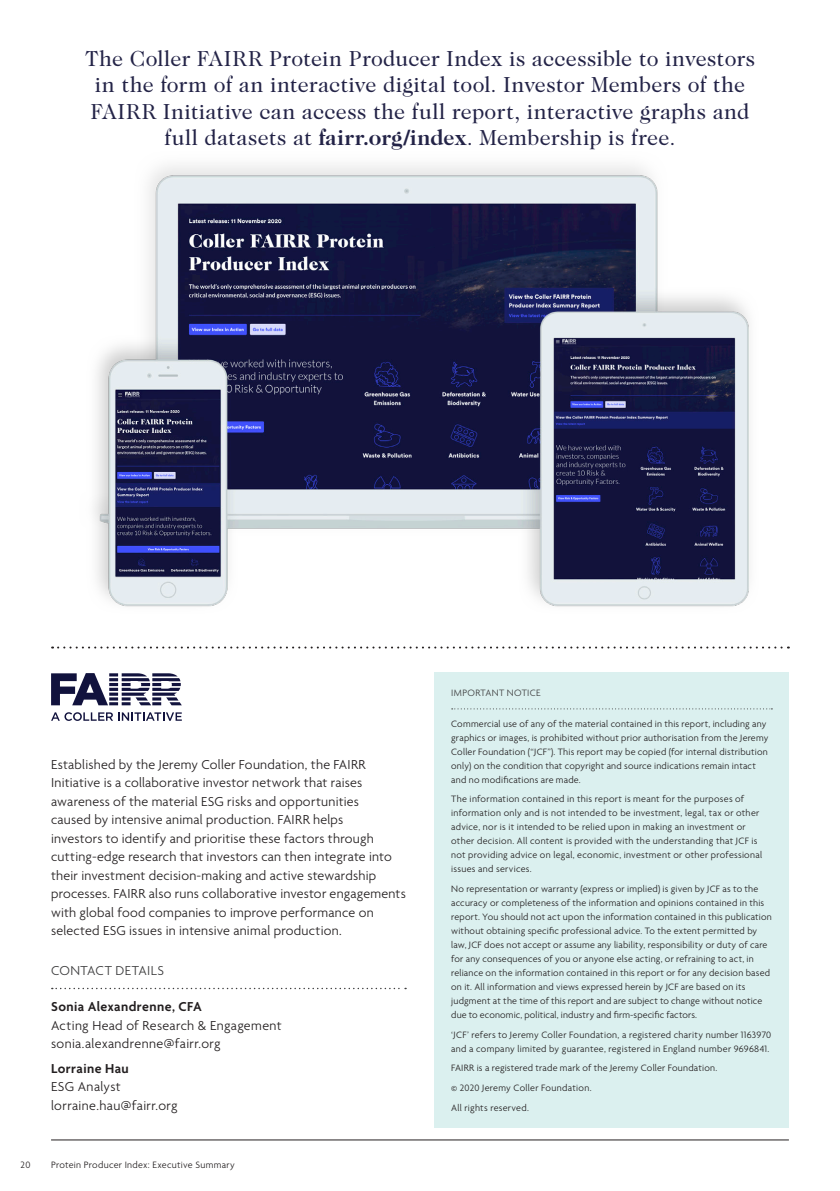
<style>
.page{position:relative;width:840px;height:1191px;background:#fff}
.page>*{position:absolute;margin:0;border:0;box-sizing:border-box;transform-origin:0 0}
.t1{font:22px/26.4px "Caslon 224 Std";letter-spacing:.01em;color:#232347;text-align:center}
.body{font:300 14px/18.4px "Agenda";letter-spacing:.015em;color:#231f20}
.body-2{font:600 14px/18.4px "Agenda";letter-spacing:.03em;color:#231f20}
.t2{font:300 14px "Agenda";letter-spacing:.035em;color:#3e3e3f}
.body-3{font:300 10px/14px "Agenda";letter-spacing:.025em;color:#231f20}
.t3{font:300 10px "Agenda";letter-spacing:.035em;color:#3e3e3f}
.s1{font-weight:700}
.s2{font-weight:600}
.s3{font-weight:300}
</style>
<div class="page">
<hr style="left:51px;top:1139px;width:737px;height:1px;background:#231f20">
<svg style="left:51px;top:673px;width:131px;height:32px"></svg>
<svg style="left:51px;top:712px;width:131px;height:9px"></svg>
<div style="left:434px;top:672px;width:354px;height:455px;background:#dbf0ef"></div>
<svg style="left:451px;top:708px;width:321px;height:1px"></svg>
<svg style="left:52px;top:987px;width:354px;height:2px"></svg>
<svg style="left:52px;top:646px;width:736px;height:2px"></svg>
<img style="left:94px;top:165px;width:655px;height:442px">
<h2 class="t1" style="left:85px;top:45px;width:671px">The Coller FAIRR Protein Producer Index is accessible to investors in the form of an interactive digital tool. Investor Members of the FAIRR Initiative can access the full report, interactive graphs and full datasets at <span class="s1">fairr.org/index</span>. Membership is free.</h2>
<p class="body" style="left:51px;top:756px;width:356px">Established by the Jeremy Coller Foundation, the FAIRR Initiative is a collaborative investor network that raises awareness of the material ESG risks and opportunities<br>caused by intensive animal production. FAIRR helps<br>investors to identify and prioritise these factors through cutting-edge research that investors can then integrate into their investment decision-making and active stewardship processes. FAIRR also runs collaborative investor engagements with global food companies to improve performance on selected ESG issues in intensive animal production.</p>
<h3 class="t2" style="left:51px;top:962px;width:114px">CONTACT DETAILS</h3>
<p class="body" style="left:51px;top:998px;width:232px"><span class="s2">Sonia Alexandrenne, CFA<br></span>Acting Head of Research &amp; Engagement</p>
<p class="body" style="left:51px;top:1035px;width:171px">sonia.alexandrenne@fairr.org</p>
<p class="body-2" style="left:51px;top:1059px;width:79px">Lorraine Hau<br><span class="s3">ESG Analyst</span></p>
<p class="body" style="left:51px;top:1096px;width:128px">lorraine.hau@fairr.org</p>
<p class="body-3" style="left:21px;top:1158px;width:11px">20</p>
<p class="body-3" style="left:51px;top:1158px;width:185px">Protein Producer Index: Executive Summary</p>
<h3 class="t3" style="left:451px;top:687px;width:91px">IMPORTANT NOTICE</h3>
<p class="body-3" style="left:451px;top:717px;width:318px">Commercial use of any of the material contained in this report, including any graphics or images, is prohibited without prior authorisation from the Jeremy Coller Foundation (“JCF”). This report may be copied (for internal distribution only) on the condition that copyright and source indications remain intact and no modifications are made.</p>
<p class="body-3" style="left:451px;top:792px;width:312px">The information contained in this report is meant for the purposes of information only and is not intended to be investment, legal, tax or other advice, nor is it intended to be relied upon in making an investment or other decision. All content is provided with the understanding that JCF is not providing advice on legal, economic, investment or other professional issues and services.</p>
<p class="body-3" style="left:451px;top:882px;width:322px">No representation or warranty (express or implied) is given by JCF as to the accuracy or completeness of the information and opinions contained in this report. You should not act upon the information contained in this publication without obtaining specific professional advice. To the extent permitted by law, JCF does not accept or assume any liability, responsibility or duty of care for any consequences of you or anyone else acting, or refraining to act, in reliance on the information contained in this report or for any decision based on it. All information and views expressed herein by JCF are based on its judgment at the time of this report and are subject to change without notice due to economic, political, industry and firm-specific factors.</p>
<p class="body-3" style="left:451px;top:1028px;width:321px">‘JCF’ refers to Jeremy Coller Foundation, a registered charity number 1163970 and a company limited by guarantee, registered in England number 9696841.</p>
<p class="body-3" style="left:451px;top:1061px;width:267px">FAIRR is a registered trade mark of the Jeremy Coller Foundation.</p>
<p class="body-3" style="left:451px;top:1081px;width:142px">© 2020 Jeremy Coller Foundation.</p>
<p class="body-3" style="left:451px;top:1101px;width:79px">All rights reserved.</p>
</div>
